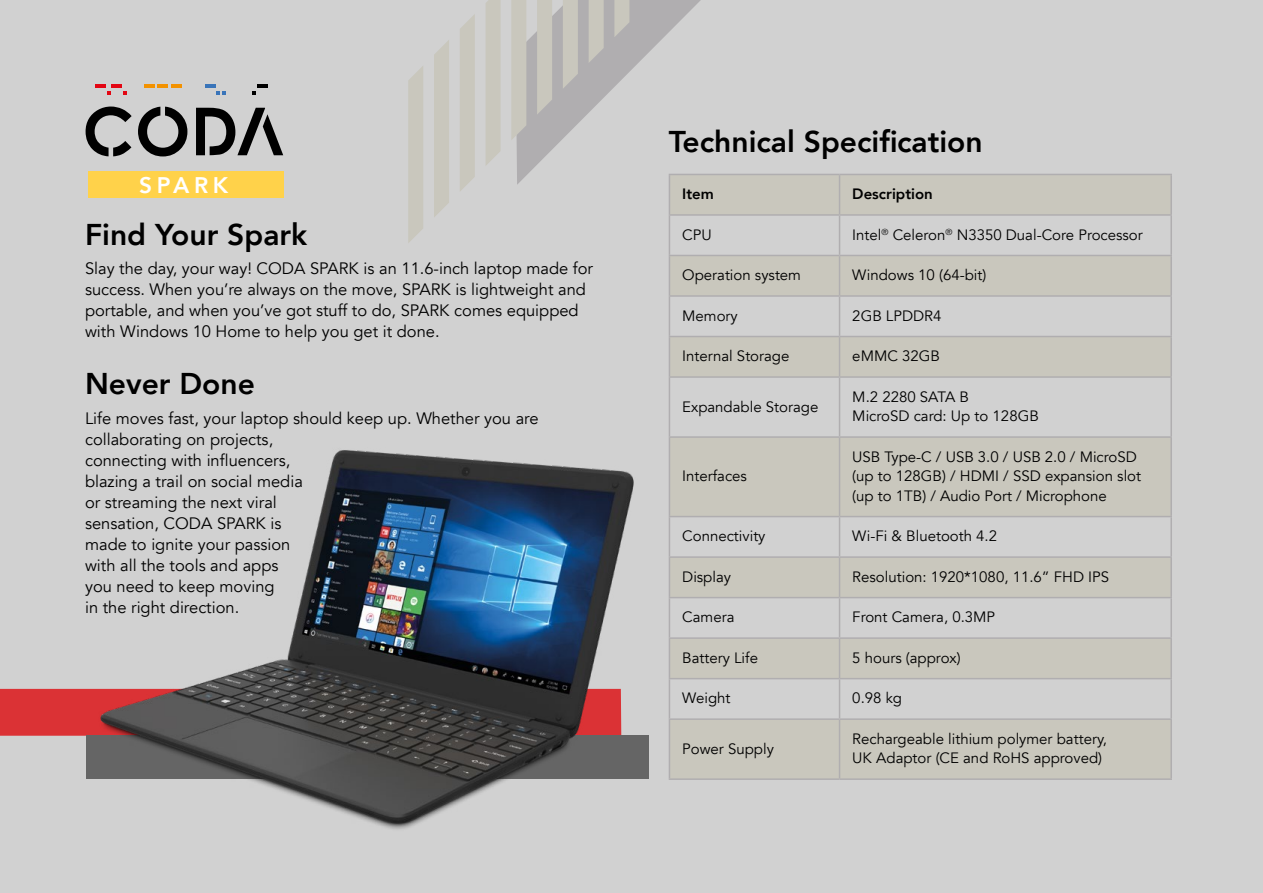
<style>
.page{position:relative;width:1263px;height:893px;background:#d1d1d1}
.page>*{position:absolute;margin:0;border:0;box-sizing:border-box;transform-origin:0 0}
.t1{font:800 30px "Avenir";color:#000}
.t2{font:800 22.5px "Avenir";letter-spacing:.2em;color:#fff}
.t3{font:16.5px/21px "Avenir";color:#000}
.t4{font:15px/19.5px "Avenir";color:#000}
.t5{font:800 15px "Avenir";color:#000}
</style>
<div class="page">
<svg style="left:511px;top:0;width:190px;height:185px"></svg>
<svg style="left:408px;top:66px;width:15px;height:177px;background:#c9c7be"></svg>
<svg style="left:434px;top:40px;width:15px;height:177px;background:#c9c7be"></svg>
<svg style="left:460px;top:14px;width:15px;height:177px;background:#c9c7be"></svg>
<div style="left:486px;top:0;width:15px;height:165px;background:#c9c7bd"></div>
<div style="left:0;top:689px;width:621px;height:47px;background:#db3235"></div>
<img style="left:82px;top:450px;width:561px;height:379px">
<div style="left:88px;top:171px;width:195px;height:27px;background:#ffd24a"></div>
<svg style="left:138px;top:107px;width:49px;height:49px"></svg>
<svg style="left:86px;top:107px;width:46px;height:49px"></svg>
<svg style="left:196px;top:108px;width:87px;height:47px"></svg>
<svg style="left:253px;top:85px;width:14px;height:10px"></svg>
<svg style="left:205px;top:85px;width:21px;height:10px"></svg>
<svg style="left:144px;top:85px;width:38px;height:3px"></svg>
<svg style="left:96px;top:85px;width:30px;height:10px"></svg>
<div style="left:670px;top:175px;width:500px;height:603px;background:#c9c7bd"></div>
<svg style="left:670px;top:216px;width:500px;height:502px"></svg>
<hr style="left:669px;top:174px;width:170px;height:1px;background:#b0aeb0">
<hr style="left:669px;top:175px;width:1px;height:39px;background:#b0aeb0">
<hr style="left:839px;top:174px;width:333px;height:1px;background:#b0aeb0">
<hr style="left:839px;top:175px;width:1px;height:39px;background:#b0aeb0">
<hr style="left:1170px;top:175px;width:2px;height:39px;background:#b0aeb0">
<hr style="left:669px;top:214px;width:170px;height:2px;background:#b0aeb0">
<hr style="left:669px;top:216px;width:1px;height:39px;background:#b0aeb0">
<hr style="left:839px;top:214px;width:333px;height:2px;background:#b0aeb0">
<hr style="left:839px;top:216px;width:1px;height:39px;background:#b0aeb0">
<hr style="left:1170px;top:216px;width:2px;height:39px;background:#b0aeb0">
<hr style="left:669px;top:255px;width:170px;height:1px;background:#b0aeb0">
<hr style="left:669px;top:256px;width:1px;height:39px;background:#b0aeb0">
<hr style="left:839px;top:255px;width:333px;height:1px;background:#b0aeb0">
<hr style="left:839px;top:256px;width:1px;height:39px;background:#b0aeb0">
<hr style="left:1170px;top:256px;width:2px;height:39px;background:#b0aeb0">
<hr style="left:669px;top:295px;width:170px;height:2px;background:#b0aeb0">
<hr style="left:669px;top:297px;width:1px;height:39px;background:#b0aeb0">
<hr style="left:839px;top:295px;width:333px;height:2px;background:#b0aeb0">
<hr style="left:839px;top:297px;width:1px;height:39px;background:#b0aeb0">
<hr style="left:1170px;top:297px;width:2px;height:39px;background:#b0aeb0">
<hr style="left:669px;top:336px;width:170px;height:1px;background:#b0aeb0">
<hr style="left:669px;top:337px;width:1px;height:39px;background:#b0aeb0">
<hr style="left:839px;top:336px;width:333px;height:1px;background:#b0aeb0">
<hr style="left:839px;top:337px;width:1px;height:39px;background:#b0aeb0">
<hr style="left:1170px;top:337px;width:2px;height:39px;background:#b0aeb0">
<hr style="left:669px;top:376px;width:170px;height:2px;background:#b0aeb0">
<hr style="left:669px;top:378px;width:1px;height:58px;background:#b0aeb0">
<hr style="left:839px;top:376px;width:333px;height:2px;background:#b0aeb0">
<hr style="left:839px;top:378px;width:1px;height:58px;background:#b0aeb0">
<hr style="left:1170px;top:378px;width:2px;height:58px;background:#b0aeb0">
<hr style="left:669px;top:436px;width:170px;height:2px;background:#b0aeb0">
<hr style="left:669px;top:438px;width:1px;height:78px;background:#b0aeb0">
<hr style="left:839px;top:436px;width:333px;height:2px;background:#b0aeb0">
<hr style="left:839px;top:438px;width:1px;height:78px;background:#b0aeb0">
<hr style="left:1170px;top:438px;width:2px;height:78px;background:#b0aeb0">
<hr style="left:669px;top:516px;width:170px;height:1px;background:#b0aeb0">
<hr style="left:669px;top:517px;width:1px;height:39px;background:#b0aeb0">
<hr style="left:839px;top:516px;width:333px;height:1px;background:#b0aeb0">
<hr style="left:839px;top:517px;width:1px;height:39px;background:#b0aeb0">
<hr style="left:1170px;top:517px;width:2px;height:39px;background:#b0aeb0">
<hr style="left:669px;top:556px;width:170px;height:2px;background:#b0aeb0">
<hr style="left:669px;top:558px;width:1px;height:39px;background:#b0aeb0">
<hr style="left:839px;top:556px;width:333px;height:2px;background:#b0aeb0">
<hr style="left:839px;top:558px;width:1px;height:39px;background:#b0aeb0">
<hr style="left:1170px;top:558px;width:2px;height:39px;background:#b0aeb0">
<hr style="left:669px;top:597px;width:170px;height:1px;background:#b0aeb0">
<hr style="left:669px;top:598px;width:1px;height:39px;background:#b0aeb0">
<hr style="left:839px;top:597px;width:333px;height:1px;background:#b0aeb0">
<hr style="left:839px;top:598px;width:1px;height:39px;background:#b0aeb0">
<hr style="left:1170px;top:598px;width:2px;height:39px;background:#b0aeb0">
<hr style="left:669px;top:637px;width:170px;height:2px;background:#b0aeb0">
<hr style="left:669px;top:639px;width:1px;height:39px;background:#b0aeb0">
<hr style="left:839px;top:637px;width:333px;height:2px;background:#b0aeb0">
<hr style="left:839px;top:639px;width:1px;height:39px;background:#b0aeb0">
<hr style="left:1170px;top:639px;width:2px;height:39px;background:#b0aeb0">
<hr style="left:669px;top:678px;width:170px;height:1px;background:#b0aeb0">
<hr style="left:669px;top:679px;width:1px;height:39px;background:#b0aeb0">
<hr style="left:839px;top:678px;width:333px;height:1px;background:#b0aeb0">
<hr style="left:839px;top:679px;width:1px;height:39px;background:#b0aeb0">
<hr style="left:1170px;top:679px;width:2px;height:39px;background:#b0aeb0">
<hr style="left:669px;top:718px;width:170px;height:2px;background:#b0aeb0">
<hr style="left:669px;top:720px;width:1px;height:58px;background:#b0aeb0">
<hr style="left:839px;top:718px;width:333px;height:2px;background:#b0aeb0">
<hr style="left:839px;top:720px;width:1px;height:58px;background:#b0aeb0">
<hr style="left:1170px;top:720px;width:2px;height:58px;background:#b0aeb0">
<hr style="left:669px;top:778px;width:170px;height:2px;background:#b0aeb0">
<hr style="left:839px;top:778px;width:333px;height:2px;background:#b0aeb0">
<h2 class="t2" style="left:139px;top:167px;width:91px">SPARK</h2>
<h1 class="t1" style="left:85px;top:211px;width:224px">Find Your Spark</h1>
<p class="t3" style="left:85px;top:258px;width:510px">Slay the day, your way! CODA SPARK is an 11.6-inch laptop made for success. When you’re always on the move, SPARK is lightweight and portable, and when you’ve got stuff to do, SPARK comes equipped with Windows 10 Home to help you get it done.</p>
<h1 class="t1" style="left:85px;top:360px;width:171px">Never Done</h1>
<p class="t3" style="left:85px;top:408px;width:455px">Life moves fast, your laptop should keep up. Whether you are collaborating on projects,<br>connecting with influencers,<br>blazing a trail on social media<br>or streaming the next viral<br>sensation, CODA SPARK is<br>made to ignite your passion<br>with all the tools and apps<br>you need to keep moving<br>in the right direction.</p>
<h1 class="t1" style="left:669px;top:118px;width:316px">Technical Specification</h1>
<p class="t5" style="left:682px;top:182px;width:33px">Item</p>
<p class="t5" style="left:852px;top:182px;width:82px">Description</p>
<p class="t4" style="left:682px;top:225px;width:31px">CPU</p>
<p class="t4" style="left:852px;top:225px;width:292px">Intel<sup>®</sup> Celeron<sup>®</sup> N3350 Dual-Core Processor</p>
<p class="t4" style="left:682px;top:266px;width:120px">Operation system</p>
<p class="t4" style="left:852px;top:266px;width:135px">Windows 10 (64-bit)</p>
<p class="t4" style="left:682px;top:306px;width:57px">Memory</p>
<p class="t4" style="left:852px;top:306px;width:91px">2GB LPDDR4</p>
<p class="t4" style="left:682px;top:347px;width:109px">Internal Storage</p>
<p class="t4" style="left:852px;top:347px;width:89px">eMMC 32GB</p>
<p class="t4" style="left:682px;top:397px;width:138px">Expandable Storage</p>
<p class="t4" style="left:852px;top:387px;width:188px">M.2 2280 SATA B<br>MicroSD card: Up to 128GB</p>
<p class="t4" style="left:682px;top:467px;width:66px">Interfaces</p>
<p class="t4" style="left:852px;top:447px;width:290px">USB Type-C / USB 3.0 / USB 2.0 / MicroSD (up to 128GB) / HDMI / SSD expansion slot (up to 1TB) / Audio Port / Microphone</p>
<p class="t4" style="left:682px;top:527px;width:85px">Connectivity</p>
<p class="t4" style="left:852px;top:527px;width:146px">Wi-Fi &amp; Bluetooth 4.2</p>
<p class="t4" style="left:682px;top:567px;width:50px">Display</p>
<p class="t4" style="left:852px;top:567px;width:258px">Resolution: 1920*1080, 11.6” FHD IPS</p>
<p class="t4" style="left:682px;top:608px;width:54px">Camera</p>
<p class="t4" style="left:852px;top:608px;width:144px">Front Camera, 0.3MP</p>
<p class="t4" style="left:682px;top:648px;width:77px">Battery Life</p>
<p class="t4" style="left:852px;top:648px;width:110px">5 hours (approx)</p>
<p class="t4" style="left:682px;top:689px;width:50px">Weight</p>
<p class="t4" style="left:852px;top:689px;width:51px">0.98 kg</p>
<p class="t4" style="left:682px;top:739px;width:93px">Power Supply</p>
<p class="t4" style="left:852px;top:729px;width:256px">Rechargeable lithium polymer battery,<br>UK Adaptor (CE and RoHS approved)</p>
</div>
